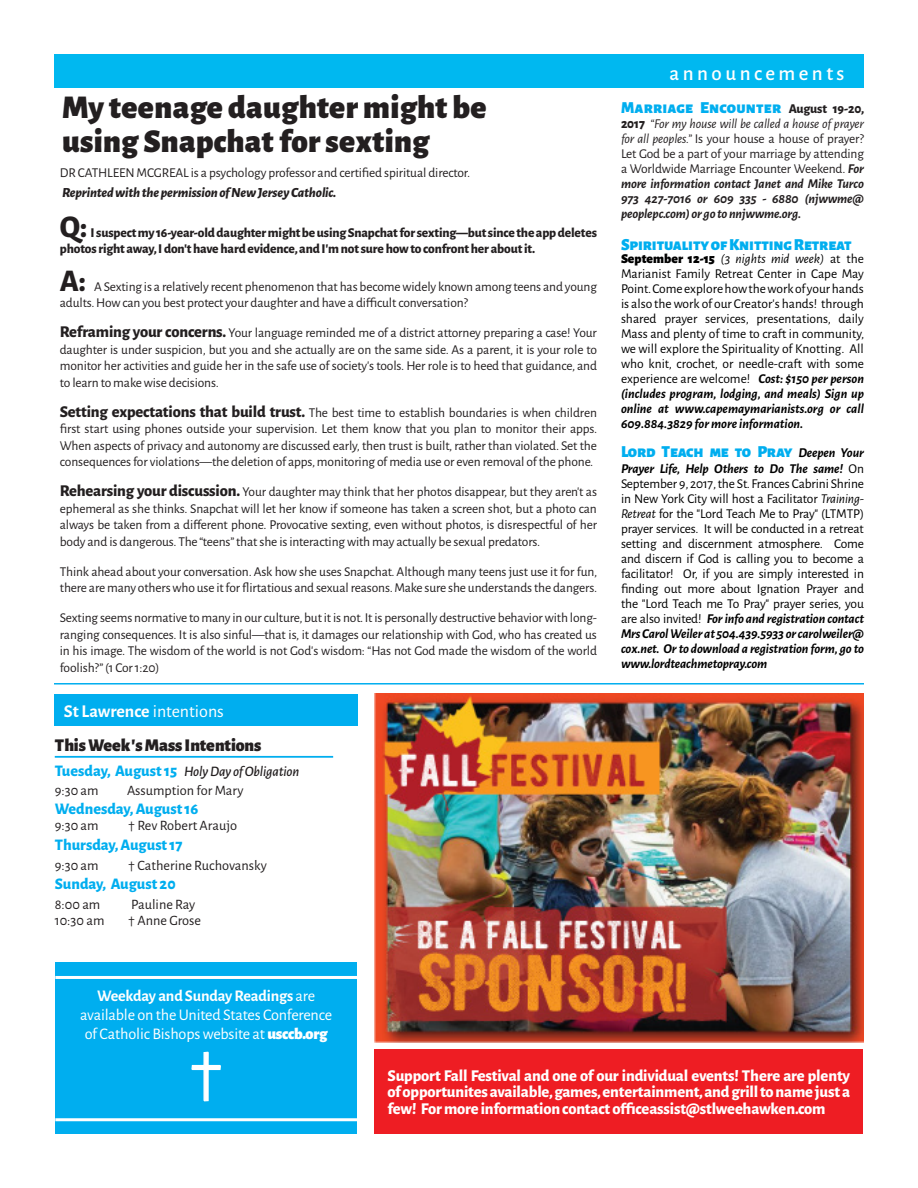
<style>
.page{position:relative;width:918px;height:1188px;background:#fff}
.page>*{position:absolute;margin:0;border:0;box-sizing:border-box;transform-origin:0 0}
.Column_paragraph{font:900 33.15px "Alegreya Sans";letter-spacing:.01em;color:#231f20}
.Column_paragraph-2{font:800 31.5px "Alegreya Sans";color:#231f20}
.Column_paragraph-3{font:500 21px "Alegreya Sans";letter-spacing:.165em;color:#fff}
.Column_paragraph-4{font:700 18px "Alegreya Sans";color:#fff}
.General_column_heade{font:900 17.85px "Alegreya Sans";letter-spacing:-.005em;color:#231f20}
.Column_paragraph-5{font:800 16.5px/16.5px "Alegreya Sans";letter-spacing:-.01em;color:#fff;text-align:justify}
.t1{font:900 16.5px "Alegreya Sans SC";letter-spacing:-.01em;color:#00aeef}
.t2{font:900 16.5px "Alegreya Sans SC";letter-spacing:.01em;color:#00aeef}
.Column_paragraph-6{font:16.2px/18.9px "Alegreya Sans";letter-spacing:-.01em;color:#fff;text-align:center}
.Calendar_date{font:800 16.05px "Alegreya Sans";color:#00aeef}
.Calendar_date-2{font:italic 500 14.55px "Alegreya Sans";letter-spacing:-.01em;color:#231f20}
.Calendar_date-3{font:14.4px "Alegreya Sans";color:#231f20}
.Column_paragraph-7{font:italic 800 13.95px "Alegreya Sans";letter-spacing:-.01em;color:#231f20}
.Column_paragraph-8{font:13.5px/16.5px "Alegreya Sans";letter-spacing:-.01em;color:#231f20;text-align:justify}
.t3{font:13.5px/15px "Alegreya Sans";letter-spacing:-.01em;color:#000;text-align:justify}
.t4{font:italic 700 13.5px/15px "Alegreya Sans";letter-spacing:-.01em;color:#231f20;text-align:justify}
.Column_paragraph-9{font:800 13.5px/16.5px "Alegreya Sans";letter-spacing:-.01em;color:#231f20}
.s1{font-weight:800;font-size:16.5px}
.s2{font-weight:400}
.s3{font-weight:800;font-style:normal;font-size:16.05px;color:#00aeef}
.s4{font-family:"Alegreya Sans";font-weight:800;font-size:13.5px;color:#231f20}
.s5{font-weight:800;font-size:13.5px;color:#231f20}
.s6{font-family:"Alegreya Sans SC";font-weight:800;font-style:normal}
.s7{font-weight:400;font-style:normal}
.s8{font-weight:900}
.s9{font-style:italic}
.s10{font-weight:700;font-style:italic}
.s11{font-family:"Alegreya Sans";font-weight:700;font-style:italic;font-size:13.5px;color:#000}
.s12{font-weight:700}
</style>
<div class="page">
<div style="left:54px;top:54px;width:810px;height:33px;background:#00b8f0"></div>
<div style="left:54px;top:695px;width:303px;height:31px;background:#00aeef"></div>
<div style="left:375px;top:1049px;width:488px;height:84px;background:#ee1d23"></div>
<img style="left:375px;top:693px;width:488px;height:349px">
<hr style="left:54px;top:683px;width:810px;height:2px;background:#00aeef">
<hr style="left:55px;top:756px;width:278px;height:2px;background:#00aeef">
<div style="left:55px;top:962px;width:302px;height:171px;background:#00aeef"></div>
<hr style="left:55px;top:976px;width:302px;height:3px;background:#fff">
<hr style="left:55px;top:1118px;width:302px;height:3px;background:#fff">
<svg style="left:191px;top:1051px;width:30px;height:51px"></svg>
<p class="Column_paragraph" style="left:62px;top:81px;width:426px">My teenage daughter might be</p>
<p class="Column_paragraph" style="left:62px;top:115px;width:369px">using Snapchat for sexting</p>
<p class="Column_paragraph-7" style="left:62px;top:182px;width:276px">Reprinted with the permission of New Jersey Catholic.</p>
<p class="Column_paragraph-8" style="left:60px;top:164px;width:412px">DR CATHLEEN MCGREAL is a psychology professor and certified spiritual director.</p>
<p class="Column_paragraph-2" style="left:60px;top:203px;width:29px">Q:</p>
<p class="Column_paragraph-9" style="left:60px;top:223px;width:539px;text-indent:31px">I suspect my 16-year-old daughter might be using Snapchat for sexting—but since the app deletes photos right away, I don’t have hard evidence, and I’m not sure how to confront her about it.</p>
<p class="Column_paragraph-2" style="left:60px;top:257px;width:28px">A:</p>
<p class="Column_paragraph-8" style="left:60px;top:278px;width:539px;text-indent:34px">A Sexting is a relatively recent phenomenon that has become widely known among teens and young adults. How can you best protect your daughter and have a difficult conversation?</p>
<p class="Column_paragraph-8" style="left:60px;top:324px;width:539px"><span class="s1">Reframing your concerns.</span> Your language reminded me of a district attorney preparing a case! Your daughter is under suspicion, but you and she actually are on the same side. As a parent, it is your role to monitor her activities and guide her in the safe use of society’s tools. Her role is to heed that guidance, and to learn to make wise decisions.</p>
<p class="Column_paragraph-8" style="left:60px;top:404px;width:539px"><span class="s1">Setting expectations that build trust.</span> The best time to establish boundaries is when children first start using phones outside your supervision. Let them know that you plan to monitor their apps.<br>When aspects of privacy and autonomy are discussed early, then trust is built, rather than violated. Set the consequences for violations—the deletion of apps, monitoring of media use or even removal of the phone.</p>
<p class="Column_paragraph-8" style="left:60px;top:483px;width:539px"><span class="s1">Rehearsing your discussion.</span> Your daughter may think that her photos disappear, but they aren’t as ephemeral as she thinks. Snapchat will let her know if someone has taken a screen shot, but a photo can always be taken from a different phone. Provocative sexting, even without photos, is disrespectful of her body and is dangerous. The “teens” that she is interacting with may actually be sexual predators.</p>
<p class="Column_paragraph-8" style="left:60px;top:563px;width:539px">Think ahead about your conversation. Ask how she uses Snapchat. Although many teens just use it for fun, there are many others who use it for flirtatious and sexual reasons. Make sure she understands the dangers.</p>
<p class="Column_paragraph-8" style="left:60px;top:609px;width:539px">Sexting seems normative to many in our culture, but it is not. It is personally destructive behavior with long&shy;ranging consequences. It is also sinful—that is, it damages our relationship with God, who has created us in his image. The wisdom of the world is not God’s wisdom: “Has not God made the wisdom of the world foolish?” (1 Cor 1:20)</p>
<p class="Column_paragraph-4" style="left:64px;top:698px;width:162px">St Lawrence <span class="s2">intentions</span></p>
<p class="General_column_heade" style="left:55px;top:731px;width:208px">This Week's Mass Intentions</p>
<p class="Calendar_date-2" style="left:55px;top:761px;width:246px"><span class="s3">Tuesday, August 15</span> Holy Day of Obligation</p>
<p class="Calendar_date-3" style="left:55px;top:780px;width:45px">9:30 am</p>
<p class="Calendar_date-3" style="left:127px;top:780px;width:118px">Assumption for Mary</p>
<p class="Calendar_date" style="left:55px;top:797px;width:145px">Wednesday, August 16</p>
<p class="Calendar_date-3" style="left:55px;top:816px;width:45px">9:30 am</p>
<p class="Calendar_date-3" style="left:128px;top:816px;width:110px">† Rev Robert Araujo</p>
<p class="Calendar_date" style="left:55px;top:833px;width:129px">Thursday, August 17</p>
<p class="Calendar_date-3" style="left:55px;top:855px;width:45px">9:30 am</p>
<p class="Calendar_date-3" style="left:128px;top:855px;width:140px">† Catherine Ruchovansky</p>
<p class="Calendar_date" style="left:55px;top:872px;width:122px">Sunday, August 20</p>
<p class="Calendar_date-3" style="left:55px;top:895px;width:47px">8:00 am</p>
<p class="Calendar_date-3" style="left:131px;top:895px;width:66px">Pauline Ray</p>
<p class="Calendar_date-3" style="left:55px;top:911px;width:51px">10:30 am</p>
<p class="Calendar_date-3" style="left:128px;top:911px;width:74px">† Anne Grose</p>
<p class="Column_paragraph-3" style="left:670px;top:58px;width:176px">announcements</p>
<p class="t2" style="left:621px;top:95px;width:245px">Marriage Encounter <span class="s4">August</span> <span class="s5">19-20,</span></p>
<p class="t4" style="left:621px;top:116px;width:245px"><span class="s6">2017</span> <span class="s2">“For my house will be called a house of prayer for all peoples.”</span> <span class="s7">Is your house a house of prayer?<br>Let God be a part of your marriage by attending a Worldwide Marriage Encounter Weekend.</span> For more information contact Janet and Mike Turco 973 427-7016 or 609 335 - 6880 (njwwme@ peoplepc.com) or go to nnjwwme.org.</p>
<p class="t1" style="left:621px;top:231px;width:232px">Spirituality of Knitting Retreat</p>
<p class="t3" style="left:621px;top:251px;width:245px"><span class="s8">September 12-15</span> <span class="s9">(3 nights mid week)</span> at the Marianist Family Retreat Center in Cape May Point. Come explore how the work of your hands is also the work of our Creator's hands! through shared prayer services, presentations, daily Mass and plenty of time to craft in community, we will explore the Spirituality of Knotting. All who knit, crochet, or needle-craft with some experience are welcome! <span class="s10">Cost: $150 per person (includes program, lodging, and meals) Sign up online at www.capemaymarianists.org or call 609.884.3829 for more information.</span></p>
<p class="t1" style="left:621px;top:438px;width:245px">Lord Teach me to Pray <span class="s11">Deepen Your</span></p>
<p class="t3" style="left:621px;top:461px;width:245px"><span class="s10">Prayer Life, Help Others to Do The same!</span> On September 9, 2017, the St. Frances Cabrini Shrine in New York City will host a Facilitator <span class="s9">Training-Retreat</span> for the "Lord Teach Me to Pray" (LTMTP) prayer services. It will be conducted in a retreat setting and discernment atmosphere. Come and discern if God is calling you to become a facilitator! Or, if you are simply interested in finding out more about Ignation Prayer and the "Lord Teach me To Pray" prayer series, you are also invited! <span class="s10">For info and registration contact Mrs Carol Weiler at 504.439.5933 or carolweiler@ cox.net. Or to download a registration form, go to www.lordteachmetopray.com</span></p>
<p class="Column_paragraph-6" style="left:80px;top:985px;width:253px"><span class="s12">Weekday and Sunday Readings</span> are available on the United States Conference of Catholic Bishops website at <span class="s8">usccb.org</span></p>
<p class="Column_paragraph-5" style="left:388px;top:1066px;width:464px">Support Fall Festival and one of our individual events! There are plenty of opportunites available, games, entertainment, and grill to name just a few! For more information contact officeassist@stlweehawken.com</p>
</div>
